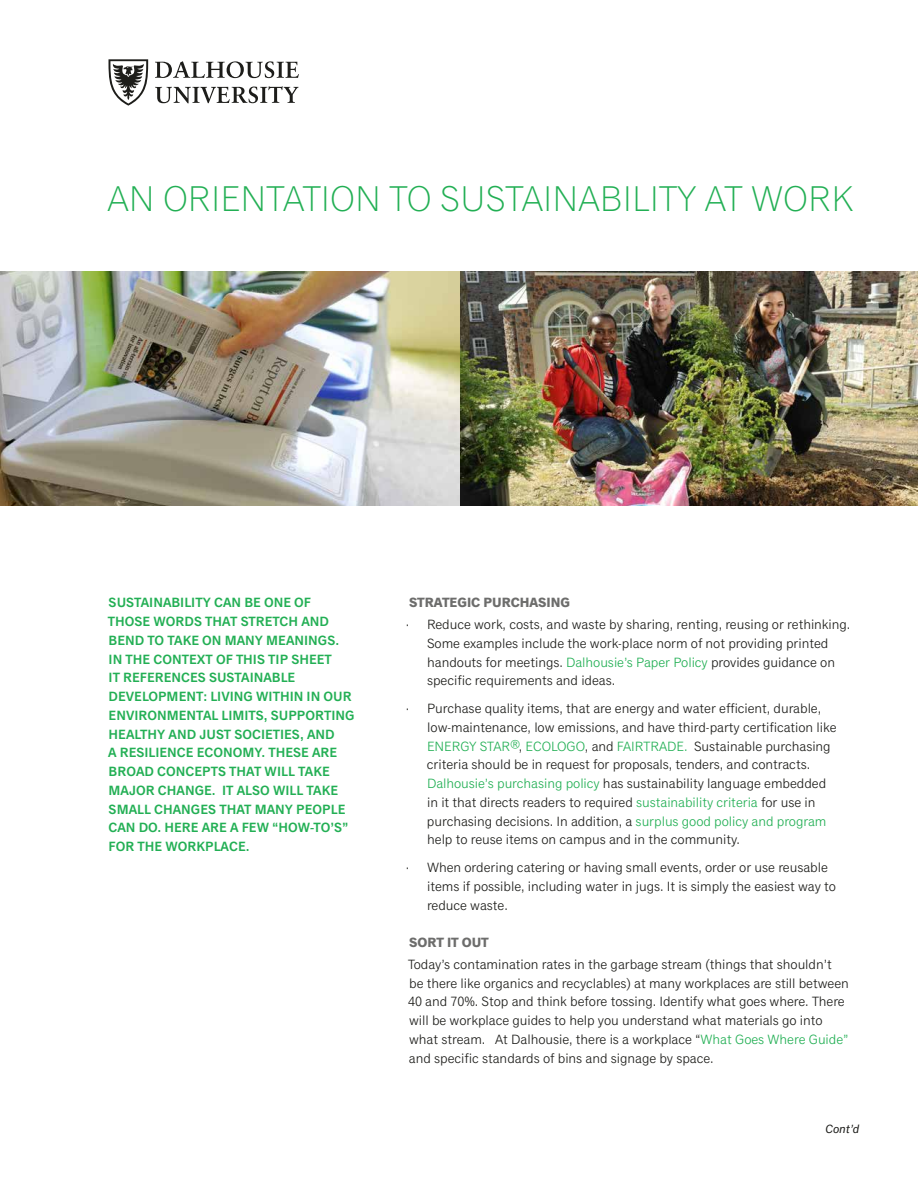
<style>
.page{position:relative;width:918px;height:1188px;background:#fff}
.page>*{position:absolute;margin:0;border:0;box-sizing:border-box;transform-origin:0 0}
.t1{font:300 36px "Classic Grotesque Std";color:#22af54}
.t2{font:13.5px/18.8px "Classic Grotesque Std";letter-spacing:-.005em;color:#1d1d1a}
.t3{font:600 13.5px/18.8px "Classic Grotesque Std";color:#22af54}
.t4{font:700 13.5px "Classic Grotesque Std";letter-spacing:-.005em;color:#6d6d6c}
.t5{font:italic 12px "Classic Grotesque Std";color:#1d1d1a}
.s1{color:#22af54}
</style>
<div class="page">
<img style="left:0;top:272px;width:918px;height:234px">
<svg style="left:109px;top:59px;width:39px;height:47px"></svg>
<svg style="left:155px;top:61px;width:144px;height:17px"></svg>
<svg style="left:155px;top:86px;width:143px;height:17px"></svg>
<h1 class="t1" style="left:107px;top:178px;width:747px">AN ORIENTATION TO SUSTAINABILITY AT WORK</h1>
<p class="t3" style="left:108px;top:594px;width:248px">SUSTAINABILITY CAN BE ONE OF<br>THOSE WORDS THAT STRETCH AND<br>BEND TO TAKE ON MANY MEANINGS.<br>IN THE CONTEXT OF THIS TIP SHEET<br>IT REFERENCES SUSTAINABLE<br>DEVELOPMENT: LIVING WITHIN IN OUR<br>ENVIRONMENTAL LIMITS, SUPPORTING<br>HEALTHY AND JUST SOCIETIES, AND<br>A RESILIENCE ECONOMY. THESE ARE<br>BROAD CONCEPTS THAT WILL TAKE<br>MAJOR CHANGE. IT ALSO WILL TAKE<br>SMALL CHANGES THAT MANY PEOPLE<br>CAN DO. HERE ARE A FEW “HOW-TO’S”<br>FOR THE WORKPLACE.</p>
<p class="t4" style="left:409px;top:595px;width:162px">STRATEGIC PURCHASING</p>
<p class="t2" style="left:427px;top:615px;width:425px;text-indent:-21px">· Reduce work, costs, and waste by sharing, renting, reusing or rethinking.<br>Some examples include the work-place norm of not providing printed handouts for meetings. <span class="s1">Dalhousie’s Paper Policy</span> provides guidance on specific requirements and ideas.</p>
<p class="t2" style="left:427px;top:699px;width:411px;text-indent:-21px">· Purchase quality items, that are energy and water efficient, durable, low-maintenance, low emissions, and have third-party certification like <span class="s1">ENERGY STAR®</span>, <span class="s1">ECOLOGO</span>, and <span class="s1">FAIRTRADE.</span> Sustainable purchasing criteria should be in request for proposals, tenders, and contracts.<br><span class="s1">Dalhousie’s purchasing policy</span> has sustainability language embedded in it that directs readers to required <span class="s1">sustainability criteria</span> for use in purchasing decisions. In addition, a <span class="s1">surplus good policy and program </span>help to reuse items on campus and in the community.</p>
<p class="t2" style="left:427px;top:858px;width:410px;text-indent:-21px">· When ordering catering or having small events, order or use reusable items if possible, including water in jugs. It is simply the easiest way to reduce waste.</p>
<p class="t4" style="left:409px;top:935px;width:81px">SORT IT OUT</p>
<p class="t2" style="left:408px;top:955px;width:442px">Today’s contamination rates in the garbage stream (things that shouldn’t be there like organics and recyclables) at many workplaces are still between 40 and 70%. Stop and think before tossing. Identify what goes where. There will be workplace guides to help you understand what materials go into what stream. At Dalhousie, there is a workplace “<span class="s1">What Goes Where Guide” </span>and specific standards of bins and signage by space.</p>
<p class="t5" style="left:826px;top:1122px;width:35px">Cont’d</p>
</div>
